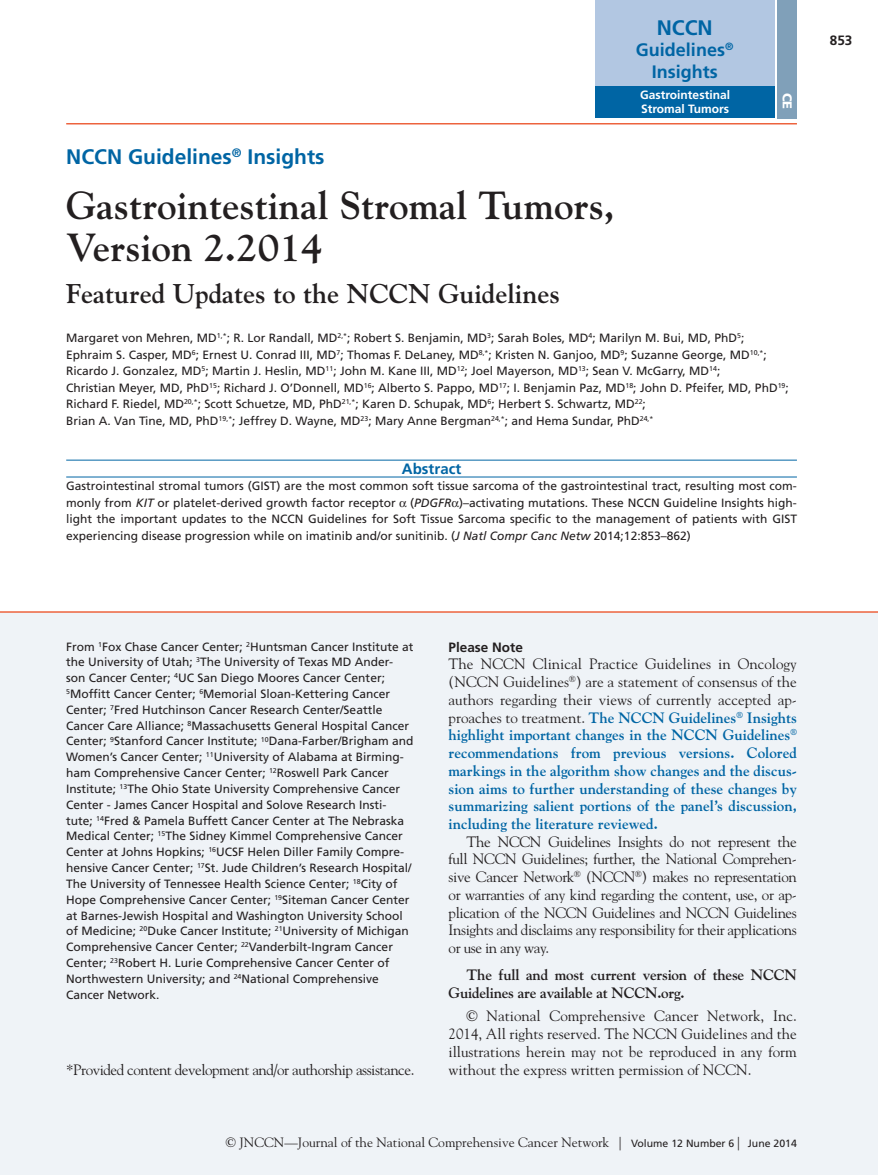
<style>
.page{position:relative;width:878px;height:1175px;background:#fff}
.page>*{position:absolute;margin:0;border:0;box-sizing:border-box;transform-origin:0 0}
.GLT2{font:700 39px/42px "Goudy Std";color:#231f20}
.GLT2-2{font:700 27px "Goudy Std";color:#231f20}
.GLT1{font:700 21px "Frutiger LT Std";color:#0065a4}
.t1{font:700 18px/21.6px "Frutiger LT Std";color:#0065a4;text-align:center}
.CATCON_TXT_indent{font:15px/17.7px "Goudy Std";letter-spacing:-.01em;color:#231f20;text-align:justify}
.CATCON_TXT{font:700 15px/17.7px "Goudy Std";color:#0065a4;text-align:justify}
.CATCON_TXT_indent-2{font:700 15px/17.7px "Goudy Std";letter-spacing:-.015em;color:#231f20}
.CATCON_TXT-2{font:15px "Goudy Std";letter-spacing:-.03em;color:#231f20}
.KW_Header{font:700 15px "Frutiger LT Std";color:#0065a4}
.t2{font:13.5px "Goudy Std";color:#231f20}
.CATCON_SH{font:700 13.5px "Frutiger LT Std";color:#231f20}
.t3{font:900 12.9px "Frutiger LT Std";color:#fff}
.CATCON_RECOM{font:12px/15.8px "Frutiger LT Std";color:#231f20}
.GLAU{font:12px/16.5px "Frutiger LT Std";color:#231f20}
.ABS{font:12px/16.5px "Frutiger LT Std";color:#231f20;text-align:justify}
.t4{font:700 12px/14.4px "Frutiger";color:#fff}
.s1{font-style:italic}
.s2{font-weight:400;color:#231f20}
.s3{font-family:"Frutiger LT Std";font-size:10.5px}
</style>
<div class="page">
<div style="left:0;top:613px;width:878px;height:561px;background:#eff3f7"></div>
<hr style="left:66px;top:123px;width:730px;height:1px;background:#ed633e">
<hr style="left:0;top:611px;width:878px;height:2px;background:#ed633e">
<div style="left:595px;top:0;width:179px;height:118px;background:#0065a4"></div>
<div style="left:595px;top:0;width:179px;height:85px;background:#b2c7e2"></div>
<div style="left:777px;top:0;width:19px;height:119px;background:#80a0b9"></div>
<hr style="left:66px;top:460px;width:730px;height:1px;background:#0065a4">
<hr style="left:66px;top:477px;width:730px;height:1px;background:#0065a4">
<h3 class="GLT1" style="left:656px;top:15px;width:57px">NCCN</h3>
<h3 class="t1" style="left:636px;top:39px;width:99px">Guidelines<sup>®<br></sup>Insights</h3>
<p class="t4" style="left:640px;top:87px;width:91px">Gastrointestinal<br>Stromal Tumors</p>
<p class="t3" style="left:795px;top:93px;width:18px;rotate:90deg">CE</p>
<p class="GLT1" style="left:66px;top:144px;width:260px">NCCN Guidelines<sup>®</sup> Insights</p>
<p class="GLT2" style="left:66px;top:185px;width:550px">Gastrointestinal Stromal Tumors,<br>Version 2.2014</p>
<p class="GLT2-2" style="left:66px;top:278px;width:495px">Featured Updates to the NCCN Guidelines</p>
<p class="GLAU" style="left:66px;top:330px;width:724px">Margaret von Mehren, MD<sup>1,*</sup>; R. Lor Randall, MD<sup>2,*</sup>; Robert S. Benjamin, MD<sup>3</sup>; Sarah Boles, MD<sup>4</sup>; Marilyn M. Bui, MD, PhD<sup>5</sup>; Ephraim S. Casper, MD<sup>6</sup>; Ernest U. Conrad III, MD<sup>7</sup>; Thomas F. DeLaney, MD<sup>8,*</sup>; Kristen N. Ganjoo, MD<sup>9</sup>; Suzanne George, MD<sup>10,*</sup>; Ricardo J. Gonzalez, MD<sup>5</sup>; Martin J. Heslin, MD<sup>11</sup>; John M. Kane III, MD<sup>12</sup>; Joel Mayerson, MD<sup>13</sup>; Sean V. McGarry, MD<sup>14</sup>;<br>Christian Meyer, MD, PhD<sup>15</sup>; Richard J. O’Donnell, MD<sup>16</sup>; Alberto S. Pappo, MD<sup>17</sup>; I. Benjamin Paz, MD<sup>18</sup>; John D. Pfeifer, MD, PhD<sup>19</sup>; Richard F. Riedel, MD<sup>20,*</sup>; Scott Schuetze, MD, PhD<sup>21,*</sup>; Karen D. Schupak, MD<sup>6</sup>; Herbert S. Schwartz, MD<sup>22</sup>;<br>Brian A. Van Tine, MD, PhD<sup>19,*</sup>; Jeffrey D. Wayne, MD<sup>23</sup>; Mary Anne Bergman<sup>24,*</sup>; and Hema Sundar, PhD<sup>24,*</sup></p>
<p class="KW_Header" style="left:402px;top:460px;width:61px">Abstract</p>
<p class="ABS" style="left:66px;top:478px;width:732px">Gastrointestinal stromal tumors (GIST) are the most common soft tissue sarcoma of the gastrointestinal tract, resulting most com&shy;monly from <span class="s1">KIT</span> or platelet-derived growth factor receptor (<span class="s1">PDGFR</span> )–activating mutations. These NCCN Guideline Insights high&shy;light the important updates to the NCCN Guidelines for Soft Tissue Sarcoma specific to the management of patients with GIST experiencing disease progression while on imatinib and/or sunitinib. (<span class="s1">J Natl Compr Canc Netw</span> 2014;12:853–862)</p>
<p class="CATCON_SH" style="left:829px;top:32px;width:24px">853</p>
<p class="CATCON_RECOM" style="left:66px;top:638px;width:349px">From <sup>1</sup>Fox Chase Cancer Center; <sup>2</sup>Huntsman Cancer Institute at the University of Utah; <sup>3</sup>The University of Texas MD Ander&shy;son Cancer Center; <sup>4</sup>UC San Diego Moores Cancer Center; <sup>5</sup>Moffitt Cancer Center; <sup>6</sup>Memorial Sloan-Kettering Cancer Center; <sup>7</sup>Fred Hutchinson Cancer Research Center/Seattle Cancer Care Alliance; <sup>8</sup>Massachusetts General Hospital Cancer Center; <sup>9</sup>Stanford Cancer Institute; <sup>10</sup>Dana-Farber/Brigham and Women’s Cancer Center; <sup>11</sup>University of Alabama at Birming&shy;ham Comprehensive Cancer Center; <sup>12</sup>Roswell Park Cancer Institute; <sup>13</sup>The Ohio State University Comprehensive Cancer Center - James Cancer Hospital and Solove Research Insti&shy;tute; <sup>14</sup>Fred &amp; Pamela Buffett Cancer Center at The Nebraska Medical Center; <sup>15</sup>The Sidney Kimmel Comprehensive Cancer Center at Johns Hopkins; <sup>16</sup>UCSF Helen Diller Family Compre&shy;hensive Cancer Center; <sup>17</sup>St. Jude Children’s Research Hospital/ The University of Tennessee Health Science Center; <sup>18</sup>City of Hope Comprehensive Cancer Center; <sup>19</sup>Siteman Cancer Center at Barnes-Jewish Hospital and Washington University School of Medicine; <sup>20</sup>Duke Cancer Institute; <sup>21</sup>University of Michigan Comprehensive Cancer Center; <sup>22</sup>Vanderbilt-Ingram Cancer Center; <sup>23</sup>Robert H. Lurie Comprehensive Cancer Center of Northwestern University; and <sup>24</sup>National Comprehensive Cancer Network.</p>
<p class="CATCON_TXT-2" style="left:66px;top:1060px;width:349px">*Provided content development and/or authorship assistance.</p>
<p class="CATCON_SH" style="left:448px;top:639px;width:76px">Please Note</p>
<p class="CATCON_TXT" style="left:448px;top:655px;width:350px"><span class="s2">The NCCN Clinical Practice Guidelines in Oncology (NCCN Guidelines</span><sup>®</sup><span class="s2">) are a statement of consensus of the authors regarding their views of currently accepted ap&shy;proaches to treatment.</span> The NCCN Guidelines<sup>®</sup> Insights highlight important changes in the NCCN Guidelines<sup>® </sup>recommendations from previous versions. Colored markings in the algorithm show changes and the discus&shy;sion aims to further understanding of these changes by summarizing salient portions of the panel’s discussion, including the literature reviewed.</p>
<p class="CATCON_TXT_indent" style="left:448px;top:832px;width:350px;text-indent:18px">The NCCN Guidelines Insights do not represent the full NCCN Guidelines; further, the National Comprehen&shy;sive Cancer Network<sup>®</sup> (NCCN<sup>®</sup>) makes no representation or warranties of any kind regarding the content, use, or ap&shy;plication of the NCCN Guidelines and NCCN Guidelines Insights and disclaims any responsibility for their applications or use in any way.</p>
<p class="CATCON_TXT_indent-2" style="left:448px;top:965px;width:350px;text-indent:18px">The full and most current version of these NCCN<br>Guidelines are available at NCCN.org.</p>
<p class="CATCON_TXT_indent" style="left:448px;top:1007px;width:350px;text-indent:18px">© National Comprehensive Cancer Network, Inc.<br>2014, All rights reserved. The NCCN Guidelines and the illustrations herein may not be reproduced in any form without the express written permission of NCCN.</p>
<p class="t2" style="left:226px;top:1134px;width:572px">© JNCCN—Journal of the National Comprehensive Cancer Network | <span class="s3">Volume 12 Number 6</span>| <span class="s3">June 2014</span></p>
</div>
